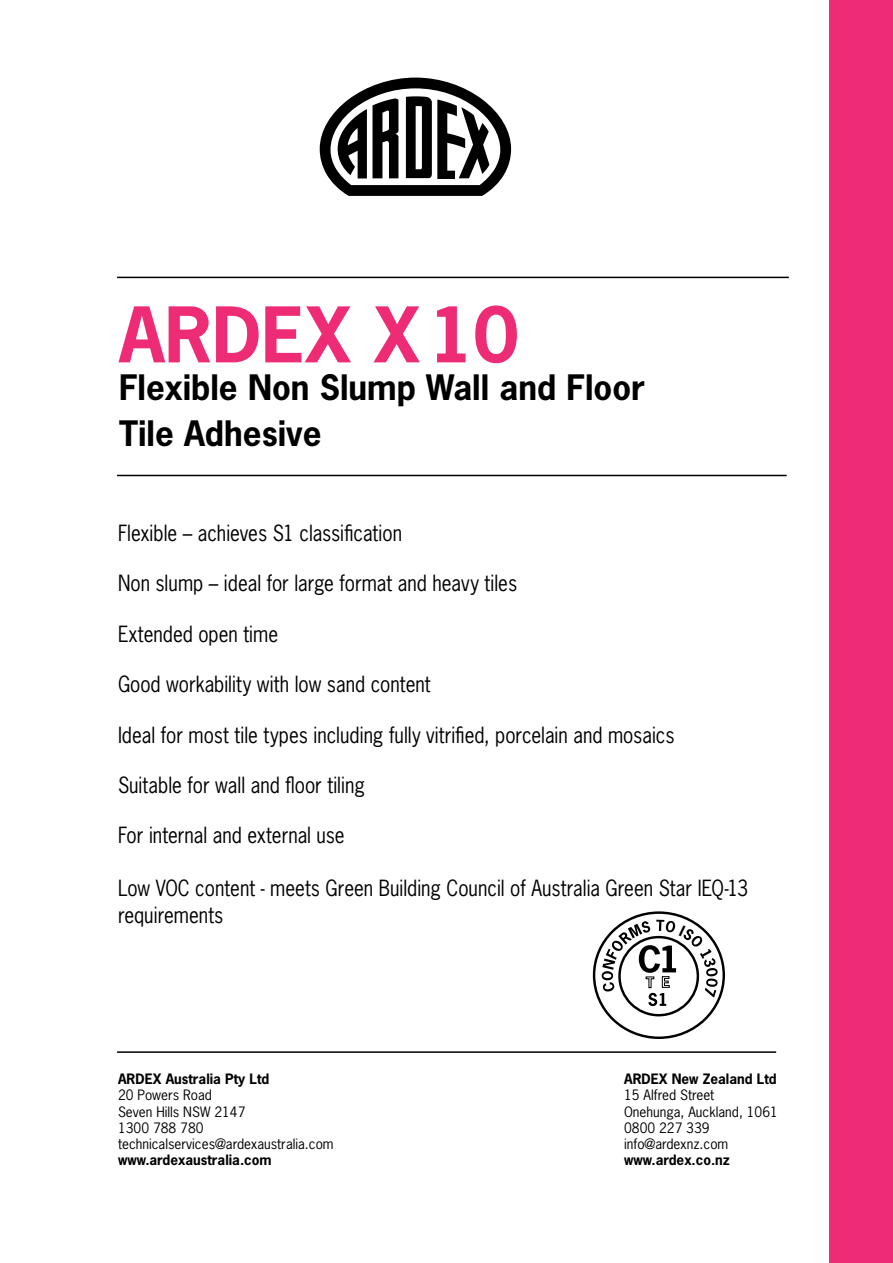
<style>
.page{position:relative;width:893px;height:1263px;background:#fff}
.page>*{position:absolute;margin:0;border:0;box-sizing:border-box;transform-origin:0 0}
.t1{font:700 72px "News Gothic Std";color:#ee2b75}
.t2{font:700 33px/45.6px "News Gothic Std";color:#000}
.t3{font:21px/27px "News Gothic Std";color:#000;scale:.91 1}
.t4{font:13.5px/16.2px "News Gothic Std";color:#000}
.t5{font:700 13.5px "News Gothic Std";color:#000}
</style>
<div class="page">
<div style="left:830px;top:0;width:63px;height:1263px;background:#ee2b75"></div>
<svg style="left:320px;top:78px;width:191px;height:118px"></svg>
<hr style="left:117px;top:277px;width:672px;height:1px;background:#000">
<hr style="left:117px;top:475px;width:670px;height:1px;background:#000">
<hr style="left:117px;top:1051px;width:659px;height:2px;background:#000">
<svg style="left:592px;top:911px;width:133px;height:128px"></svg>
<h1 class="t1" style="left:119px;top:287px;width:401px">ARDEX X10</h1>
<h2 class="t2" style="left:119px;top:364px;width:527px">Flexible Non Slump Wall and Floor<br>Tile Adhesive</h2>
<p class="t3" style="left:118px;top:519px;width:314px">Flexible – achieves S1 classification</p>
<p class="t3" style="left:118px;top:570px;width:440px">Non slump – ideal for large format and heavy tiles</p>
<p class="t3" style="left:118px;top:620px;width:178px">Extended open time</p>
<p class="t3" style="left:118px;top:671px;width:345px">Good workability with low sand content</p>
<p class="t3" style="left:118px;top:721px;width:613px">Ideal for most tile types including fully vitrified, porcelain and mosaics</p>
<p class="t3" style="left:118px;top:771px;width:273px">Suitable for wall and floor tiling</p>
<p class="t3" style="left:118px;top:822px;width:251px">For internal and external use</p>
<p class="t3" style="left:118px;top:874px;width:694px">Low VOC content - meets Green Building Council of Australia Green Star IEQ-13 requirements</p>
<p class="t5" style="left:118px;top:1070px;width:153px">ARDEX Australia Pty Ltd</p>
<p class="t4" style="left:118px;top:1087px;width:217px">20 Powers Road<br>Seven Hills NSW 2147<br>1300 788 780 technicalservices@ardexaustralia.com</p>
<p class="t5" style="left:118px;top:1151px;width:155px">www.ardexaustralia.com</p>
<p class="t5" style="left:624px;top:1070px;width:154px">ARDEX New Zealand Ltd</p>
<p class="t4" style="left:624px;top:1087px;width:155px">15 Alfred Street<br>Onehunga, Auckland, 1061<br>0800 227 339 info@ardexnz.com</p>
<p class="t5" style="left:624px;top:1151px;width:107px">www.ardex.co.nz</p>
</div>
